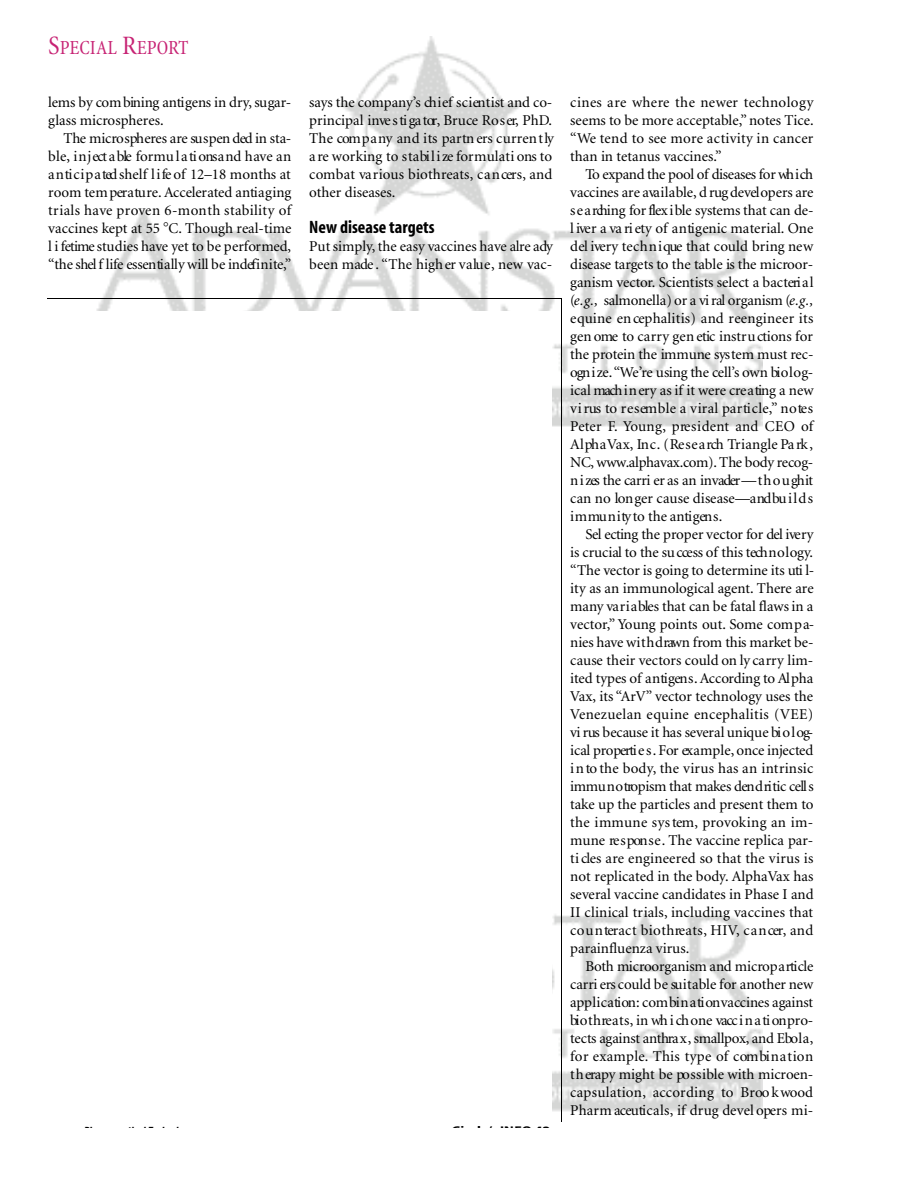
<style>
.page{position:relative;width:918px;height:1188px;background:#fff}
.page>*{position:absolute;margin:0;border:0;box-sizing:border-box;transform-origin:0 0}
.t1{font:condensed 20.25px "Minion";color:#c72374}
.t2{font:700 condensed 18px "Myriad";color:#000}
.t3{font:15px/18px "Minion";color:#000;text-align:justify}
.t4{font:700 11.25px "Myriad";color:#000;scale:1.25 1}
.s1{font-size:27px}
.s2{font-family:"Universal Greekwith Math Pi"}
.s3{font-style:italic}
</style>
<div class="page">
<img style="left:96px;top:37px;width:666px;height:1075px">
<hr style="left:47px;top:298px;width:514px;height:1px;background:#000">
<hr style="left:561px;top:298px;width:1px;height:823px;background:#000">
<div style="left:48px;top:311px;width:504px;height:810px;background:#fff"></div>
<h1 class="t1" style="left:48px;top:40px;width:142px"><span class="s1">S</span>PECIAL <span class="s1">R</span>EPORT</h1>
<p class="t3" style="left:48px;top:94px;width:245px">lems by com bining anti gens in dry, su ga r&shy;glass microspheres.</p>
<p class="t3" style="left:48px;top:130px;width:245px;text-indent:15px">The micro s ph eres are su s pen ded in sta&shy;ble , i n j ect a ble formu l a ti ons and have an a n ti c i p a ted shelf l i fe of 12–18 months at room tem pera tu re . Accelera ted antia gin g trials have proven 6-month stability of vaccines kept at 55 <span class="s2">8</span>C. Though real-time l i fetime studies have yet to be perform ed , “the shel f life essen tia lly will be indefin ite ,”</p>
<p class="t3" style="left:309px;top:94px;width:246px">s ays the com p a ny ’s ch ief s c ien tist and co&shy;principal inve s ti ga tor, Bru ce Ro s er, P h D.<br>The com p a ny and its partn ers curren t ly a re working to stabi l i ze formu la ti ons to combat va rious bio th re a ts , c a n cers , a n d other diseases.</p>
<p class="t2" style="left:309px;top:220px;width:127px">New disease targets</p>
<p class="t3" style="left:309px;top:238px;width:245px">Put simply, the easy vaccines have alre ady been made . “The high er va lu e , n ew vac-</p>
<p class="t4" style="left:452px;top:1126px;width:80px">Ci rcle/eINFO 42</p>
<p class="t3" style="left:570px;top:94px;width:245px">cines are wh ere the newer tech n o logy seems to be more acceptable,” notes Tice. “We tend to see more activity in cancer than in tetanus vaccines.”</p>
<p class="t3" style="left:570px;top:166px;width:245px;text-indent:15px">To expand the pool of diseases for wh i ch vaccines are ava ila ble , d rug devel opers are s e a rching for flex i ble sys tems that can de&shy;l iver a va ri ety of a n tigenic materia l. O n e del ivery tech n i que that could bring new disease targets to the table is the microor&shy;ganism vector. S c ien tists select a bacteri a l (<span class="s3">e .g .,</span> s a lm on ella) or a vi ral or ganism (<span class="s3">e .g ., </span>equine en ceph a litis) and reen gin eer its gen ome to carry gen etic instru ctions for the pro tein the immune sys tem must rec&shy;ogn i ze .“We’re using the cell’s own bio log&shy;ical mach i n ery as if it were cre a ting a new vi rus to re s em ble a viral parti cle ,” n o te s Peter F. Yo u n g, pre s i dent and CEO of Alph a Va x , In c . ( Re s e a rch Tria n gle Pa rk , N C , w w w.a lph ava x .com ) . The body recog&shy;n i zes the carri er as an invader — t h o u gh it can no lon ger cause disease—and bu i l d s i m mu n i tyto the anti gen s .</p>
<p class="t3" style="left:570px;top:526px;width:245px;text-indent:15px">Sel ecting the proper vector for del ivery is crucial to the su ccess of this tech n o logy. “The vector is going to determine its uti l&shy;ity as an immunological agent. There are m a ny va ri a bles that can be fatal flaws in a vector,” Young points out. Some com p a&shy;nies have wit h d rawn from this market be&shy;cause their vectors could on ly carry lim&shy;ited types of a n tigen s .According to Al ph a Vax, its “ArV” vector technology uses the Ven e z u elan equine en ceph a litis (V E E ) vi rus because it has several unique bi o l og&shy;ical properti e s . For ex a m p le , on ce injected i n to the body, the virus has an intrin s ic im mu n o tropism that makes den d ritic cell s take up the particles and present them to the immune sys tem , provoking an im&shy;mune re s pon s e . The vaccine replica par&shy;ti cles are en gin eered so that the virus is not replicated in the body. AlphaVax has several vaccine candidates in Phase I and II clinical tria ls , in cluding vaccines that co u n teract bio t h re a t s , H I V, c a n cer, a n d parainfluenza virus.</p>
<p class="t3" style="left:570px;top:958px;width:245px;text-indent:15px">Both microor ganism and microp a rticle c a rri ers could be su it a ble for another new a pp lic a tion : com bi n a ti onvaccines aga in s t bio t h re a t s , in wh i ch one vacc i n a ti on pro&shy;tects against anthra x , s m a llpox , and Ebo la , for ex a m p le . This type of com bi n a tion t h era py might be po s s ible with microen&shy;c a p su la tion , according to Broo k wood P h a rm aceutic a ls , if d rug devel opers mi-</p>
</div>
